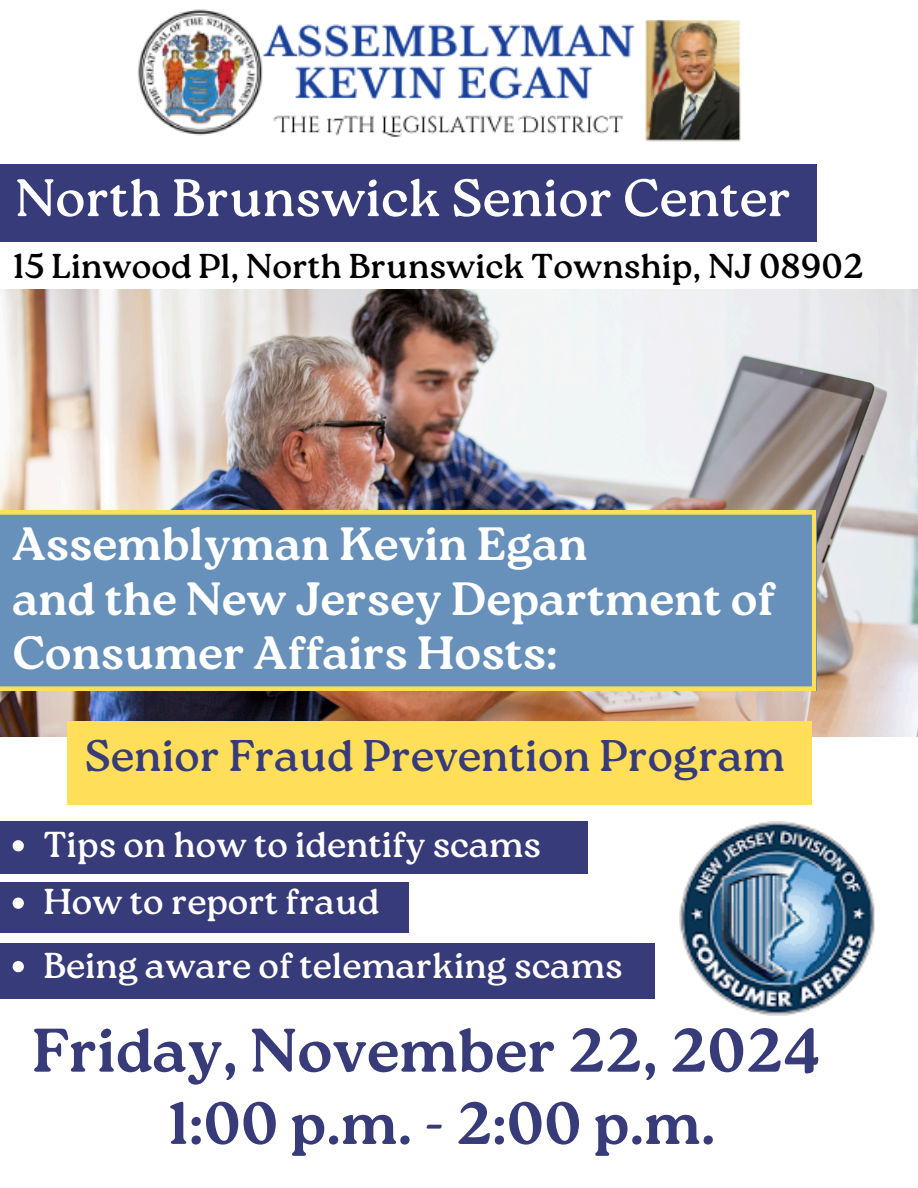
<style>
.page{position:relative;width:918px;height:1188px;background:#fff}
.page>*{position:absolute;margin:0;border:0;box-sizing:border-box;transform-origin:0 0}
.t1{font:700 61.5px "Roca Two";color:#383b79}
.t2{font:700 59.55px "Roca Two";color:#383b79}
.t3{font:52.65px "Roca Two";color:#fff}
.t4{font:700 46.65px/54.2px "Roca Two";color:#fff}
.t5{font:44.25px "Roca Two";color:#383b79}
.t6{font:36px "Roca Two";color:#fff}
.t7{font:34.5px "Roca Two";color:#000}
</style>
<div class="page">
<img style="left:138px;top:9px;width:603px;height:133px">
<img style="left:0;top:290px;width:918px;height:447px">
<div style="left:0;top:510px;width:816px;height:181px;background:#6791ba"></div>
<div style="left:0;top:164px;width:817px;height:78px;background:#383b79"></div>
<div style="left:0;top:882px;width:409px;height:51px;background:#383b79"></div>
<div style="left:0;top:821px;width:588px;height:53px;background:#383b79"></div>
<div style="left:0;top:943px;width:655px;height:56px;background:#383b79"></div>
<img style="left:679px;top:821px;width:196px;height:195px">
<div style="left:67px;top:721px;width:745px;height:84px;background:#ffde59"></div>
<svg style="left:13px;top:840px;width:11px;height:11px"></svg>
<svg style="left:13px;top:898px;width:11px;height:11px"></svg>
<svg style="left:13px;top:961px;width:11px;height:11px"></svg>
<p class="t3" style="left:15px;top:167px;width:777px">North Brunswick Senior Center</p>
<h1 class="t7" style="left:12px;top:245px;width:853px">15 Linwood Pl, North Brunswick Township, NJ 08902</h1>
<p class="t4" style="left:12px;top:517px;width:765px">Assemblyman Kevin Egan<br>and the New Jersey Department of<br>Consumer Affairs Hosts:</p>
<h3 class="t5" style="left:84px;top:730px;width:702px">Senior Fraud Prevention Program</h3>
<p class="t6" style="left:43px;top:824px;width:499px">Tips on how to identify scams</p>
<p class="t6" style="left:43px;top:881px;width:337px">How to report fraud</p>
<p class="t6" style="left:43px;top:944px;width:581px">Being aware of telemarking scams</p>
<h4 class="t1" style="left:32px;top:1015px;width:789px">Friday, November 22, 2024</h4>
<h1 class="t2" style="left:167px;top:1089px;width:550px">1:00 p.m. - 2:00 p.m.</h1>
</div>
